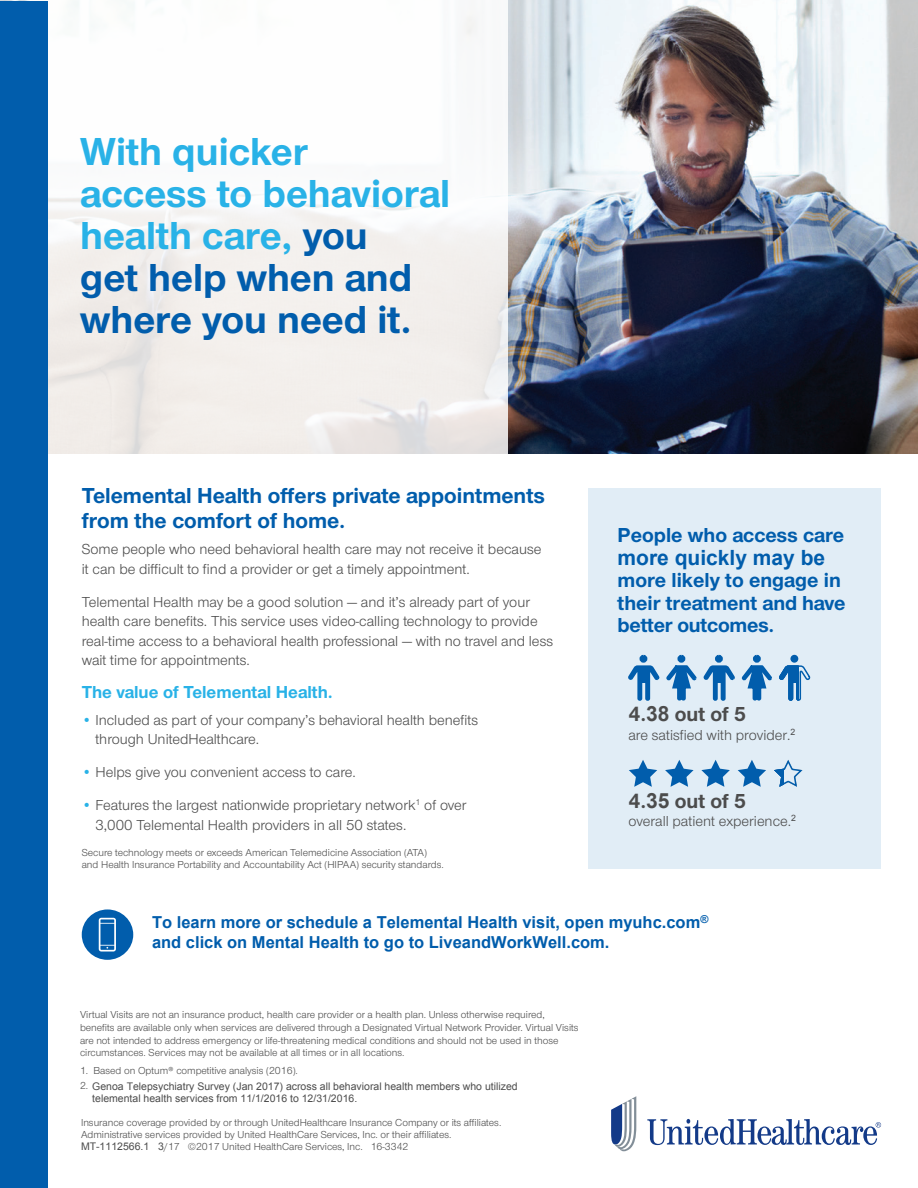
<style>
.page{position:relative;width:918px;height:1188px;background:#fff}
.page>*{position:absolute;margin:0;border:0;box-sizing:border-box;transform-origin:0 0}
.Headline{font:700 40.5px/42px "UHC Sans";color:#29b2e7}
.Body_Copy{font:700 22.5px/25.5px "UHC Sans";color:#015dac}
.t1{font:700 21px/22.5px "UHC Sans";color:#015dac}
.Body_Copy-2{font:700 21px "UHC Sans";color:#4c4c4c}
.Body_Headline{font:700 18px "UHC Sans";color:#29b2e7}
.Body_Copy-3{font:700 16.5px/19.6px "Arial";color:#015dac}
.Body_Copy-4{font:15px/19.5px "UHC Sans";color:#4c4c4c}
.Footnote{font:10.5px/12.6px "UHC Sans";color:#4c4c4c}
.Body_Copy-5{font:10.5px/12.6px "UHC Sans";color:#4c4c4c}
.Footnote-2{font:10.5px "Arial";color:#4c4c4c}
.s1{color:#015dac}
.s2{color:#29b2e7}
.s3{font-family:"Arial"}
.s4{font-family:"UHC Sans"}
</style>
<div class="page">
<img style="left:0;top:0;width:918px;height:454px">
<svg style="left:47px;top:0;width:460px;height:464px"></svg>
<div style="left:0;top:1px;width:47px;height:1186px;background:#015dac"></div>
<div style="left:82px;top:909px;width:51px;height:51px;background:#015dac;border-radius:50%"></div>
<svg style="left:99px;top:918px;width:17px;height:34px"></svg>
<svg style="left:647px;top:1119px;width:234px;height:26px"></svg>
<svg style="left:611px;top:1096px;width:25px;height:55px"></svg>
<div style="left:588px;top:488px;width:293px;height:381px;background:#e1edf6"></div>
<svg style="left:629px;top:760px;width:28px;height:27px"></svg>
<svg style="left:665px;top:760px;width:29px;height:27px"></svg>
<svg style="left:701px;top:760px;width:29px;height:27px"></svg>
<svg style="left:738px;top:760px;width:28px;height:27px"></svg>
<svg style="left:774px;top:760px;width:29px;height:27px"></svg>
<div style="left:640px;top:655px;width:7px;height:8px;background:#015dac;border:3px solid #015dac;border-radius:50%"></div>
<svg style="left:715px;top:655px;width:8px;height:8px"></svg>
<svg style="left:677px;top:655px;width:8px;height:8px"></svg>
<svg style="left:753px;top:655px;width:8px;height:8px"></svg>
<svg style="left:628px;top:658px;width:183px;height:43px"></svg>
<div style="left:790px;top:655px;width:8px;height:8px;background:#015dac;border-radius:50%"></div>
<p class="Headline" style="left:80px;top:129px;width:371px">With quicker<br>access to behavioral health care, <span class="s1">you<br>get help when and where you need it.</span></p>
<p class="Body_Copy" style="left:82px;top:482px;width:465px">Telemental Health offers private appointments from the comfort of home.</p>
<p class="Body_Copy-4" style="left:82px;top:539px;width:461px">Some people who need behavioral health care may not receive it because it can be difficult to find a provider or get a timely appointment.</p>
<p class="Body_Copy-4" style="left:82px;top:592px;width:473px">Telemental Health may be a good solution — and it’s already part of your health care benefits. This service uses video-calling technology to provide real-time access to a behavioral health professional — with no travel and less wait time for appointments.</p>
<p class="Body_Headline" style="left:82px;top:680px;width:253px">The value of Telemental Health.</p>
<p class="Body_Copy-4" style="left:96px;top:710px;width:384px;text-indent:-14px"><span class="s2">•</span> Included as part of your company’s behavioral health benefits through UnitedHealthcare.</p>
<p class="Body_Copy-4" style="left:82px;top:762px;width:276px"><span class="s2">•</span> Helps give you convenient access to care.</p>
<p class="Body_Copy-4" style="left:96px;top:795px;width:372px;text-indent:-14px"><span class="s2">•</span> Features the largest nationwide proprietary network<sup>1</sup> of over<br>3,000 Telemental Health providers in all 50 states.</p>
<p class="Body_Copy-5" style="left:82px;top:846px;width:364px">Secure technology meets or exceeds American Telemedicine Association (ATA) and Health Insurance Portability and Accountability Act (HIPAA) security standards.</p>
<p class="t1" style="left:618px;top:524px;width:229px">People who access care <span class="s3">more quickly may be </span>more likely to engage in their treatment and have better outcomes.</p>
<p class="Body_Copy-2" style="left:628px;top:700px;width:119px">4.<span class="s3">38</span> out of 5</p>
<p class="Body_Copy-4" style="left:628px;top:724px;width:169px">are satisfied with provider.<sup>2</sup></p>
<p class="Body_Copy-2" style="left:628px;top:787px;width:119px">4.<span class="s3">35</span> out of 5</p>
<p class="Body_Copy-4" style="left:628px;top:811px;width:169px">overall patient experience.<sup>2</sup></p>
<p class="Body_Copy-3" style="left:152px;top:913px;width:558px">To learn more or schedule a Telemental Health visit, open myuhc.com<sup>® </sup>and click on Mental Health to go to LiveandWorkWell.com.</p>
<p class="Footnote" style="left:80px;top:1008px;width:500px">Virtual Visits are not an insurance product, health care provider or a health plan. Unless otherwise required, benefits are available only when services are delivered through a Designated Virtual Network Provider. Virtual Visits are not intended to address emergency or life-threatening medical conditions and should not be used in those circumstances. Services may not be available at all times or in all locations.</p>
<p class="Footnote" style="left:80px;top:1064px;width:219px">1. Based on Optum® competitive analysis (2016).</p>
<p class="Footnote-2" style="left:80px;top:1079px;width:439px"><span class="s4">2.</span> Genoa Telepsychiatry Survey (Jan 2017) across all behavioral health members who utilized</p>
<p class="Footnote-2" style="left:92px;top:1092px;width:266px">telemental health services from 11/1/2016 to 12/31/2016.</p>
<p class="Footnote" style="left:81px;top:1116px;width:422px">Insurance coverage provided by or through UnitedHealthcare Insurance Company or its affiliates.<br>Administrative services provided by United HealthCare Services, Inc. or their affiliates.<br><span class="s3">MT-1112566.1 3</span>/17 ©2017 United HealthCare Services, Inc. 16-3342</p>
</div>
